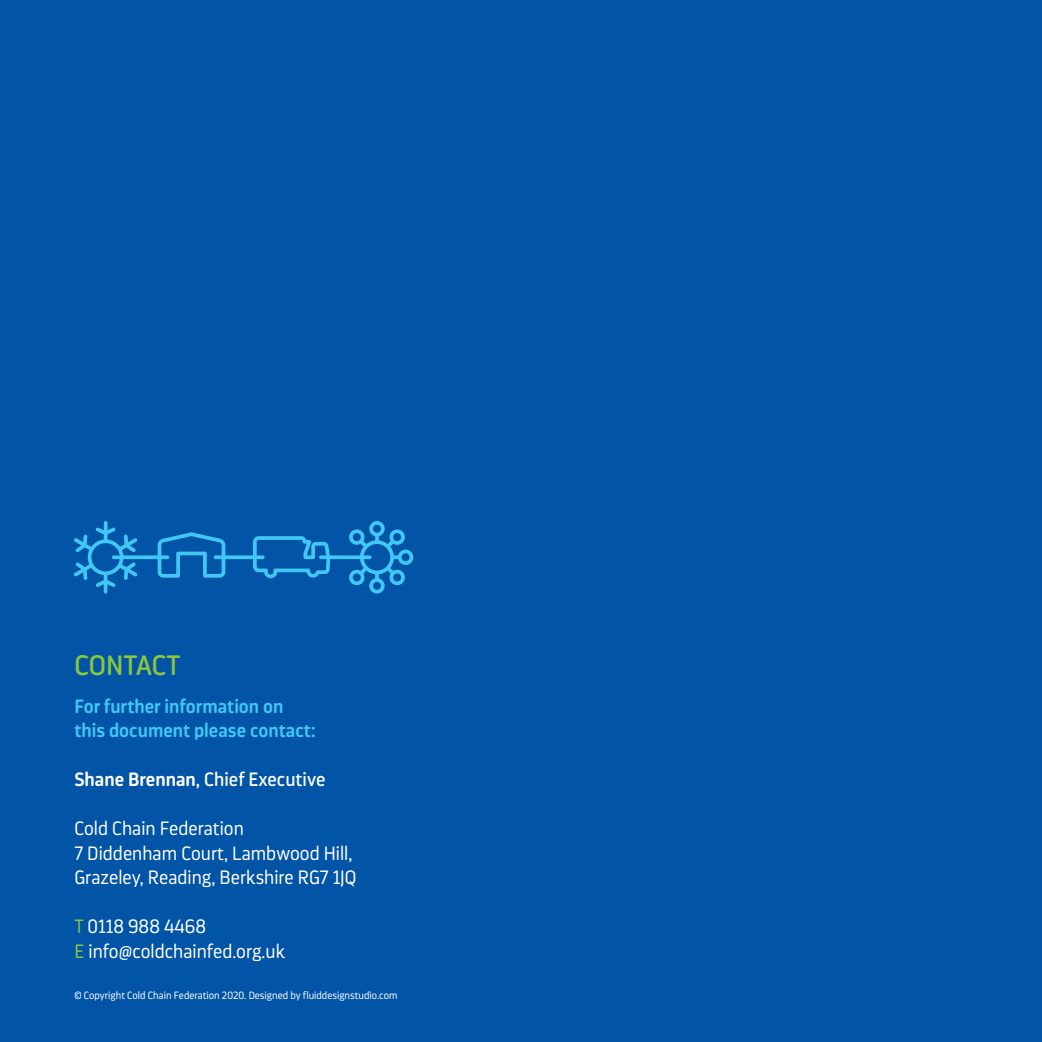
<style>
.page{position:relative;width:1042px;height:1042px;background:#0154a6}
.page>*{position:absolute;margin:0;border:0;box-sizing:border-box;transform-origin:0 0}
.t1{font:28px "Darwin Ess Rd";letter-spacing:-.005em;color:#8bc63e}
.t2{font:300 19.25px/24.5px "Darwin Ess Rd";color:#fff}
.t3{font:600 19.25px/24.5px "Darwin Ess Rd";color:#40c7f4}
.t4{font:19.25px "Darwin Ess Rd";color:#fff}
.t5{font:300 10.5px "Darwin Ess Rd";color:#fff}
.s1{font-weight:600}
.s2{color:#8bc63e}
</style>
<div class="page">
<svg style="left:74px;top:521px;width:339px;height:72px"></svg>
<p class="t1" style="left:74px;top:649px;width:108px">CONTACT</p>
<p class="t3" style="left:74px;top:694px;width:243px">For further information on this document please contact:</p>
<p class="t4" style="left:74px;top:768px;width:252px"><span class="s1">Shane Brennan</span>, Chief Executive</p>
<p class="t2" style="left:74px;top:816px;width:171px">Cold Chain Federation</p>
<p class="t2" style="left:74px;top:841px;width:284px">7 Diddenham Court, Lambwood Hill,<br>Grazeley, Reading, Berkshire RG7 1JQ</p>
<p class="t2" style="left:74px;top:914px;width:133px"><span class="s2">T</span> 0118 988 4468</p>
<p class="t2" style="left:74px;top:939px;width:212px"><span class="s2">E</span> info@coldchainfed.org.uk</p>
<p class="t5" style="left:74px;top:989px;width:325px">© Copyright Cold Chain Federation 2020. Designed by fluiddesignstudio.com</p>
</div>
